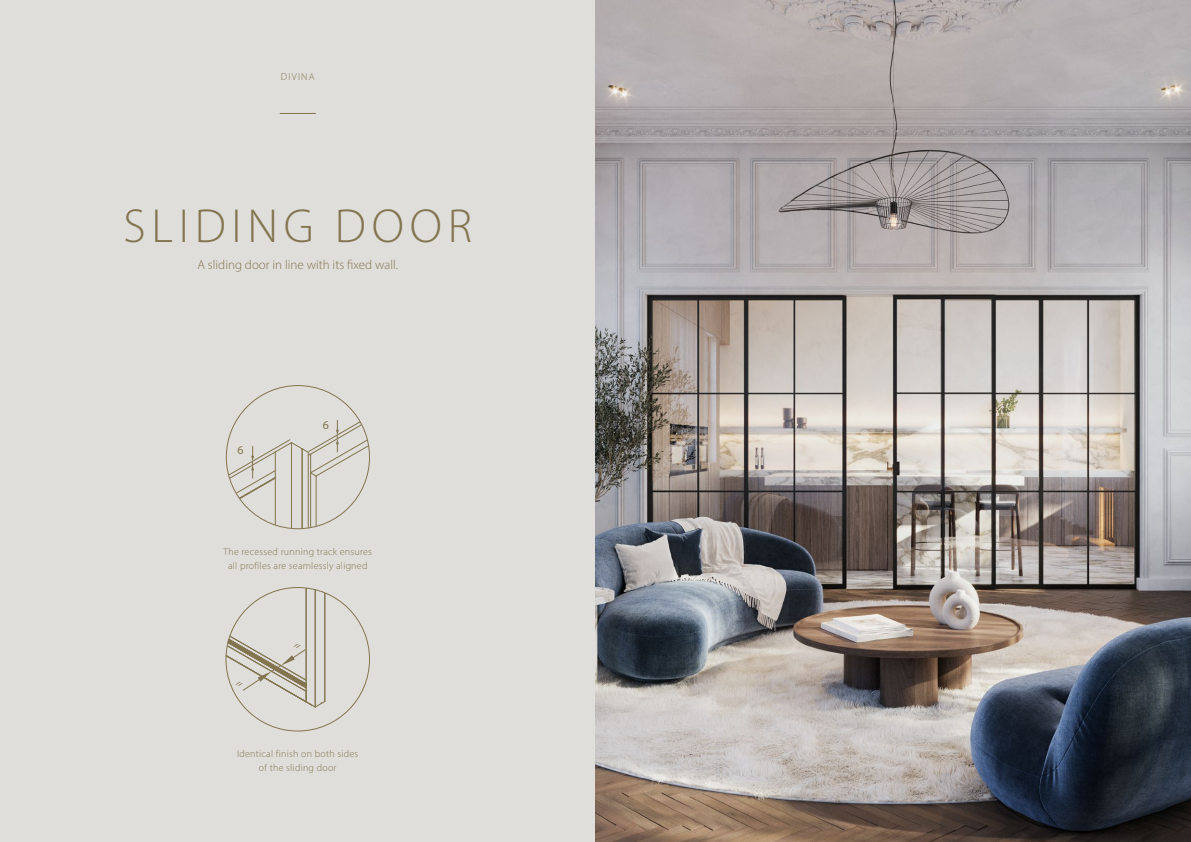
<style>
.page{position:relative;width:1191px;height:842px;background:#dfdeda}
.page>*{position:absolute;margin:0;border:0;box-sizing:border-box;transform-origin:0 0}
.t1{font:300 48px "Myriad Pro";letter-spacing:.12em;color:#837550}
.t2{font:300 13px "Myriad Pro";color:#837550}
.t3{font:11.9px "Myriad Pro";color:#837550}
.t4{font:300 10px/14px "Myriad Pro";letter-spacing:.025em;color:#837550;text-align:center}
</style>
<div class="page">
<img style="left:595px;top:0;width:596px;height:842px">
<hr style="left:280px;top:113px;width:36px;height:1px;background:#837550">
<svg style="left:226px;top:386px;width:143px;height:143px"></svg>
<svg style="left:226px;top:587px;width:143px;height:144px"></svg>
<p class="t4" style="left:281px;top:69px;width:35px">DIVINA</p>
<h1 class="t1" style="left:123px;top:197px;width:350px">SLIDING DOOR</h1>
<h2 class="t2" style="left:197px;top:257px;width:202px">A sliding door in line with its fixed wall.</h2>
<p class="t3" style="left:237px;top:443px;width:8px">6</p>
<p class="t3" style="left:323px;top:418px;width:8px">6</p>
<p class="t4" style="left:223px;top:544px;width:150px">The recessed running track ensures all profiles are seamlessly aligned</p>
<p class="t4" style="left:237px;top:747px;width:123px">Identical finish on both sides of the sliding door</p>
</div>
